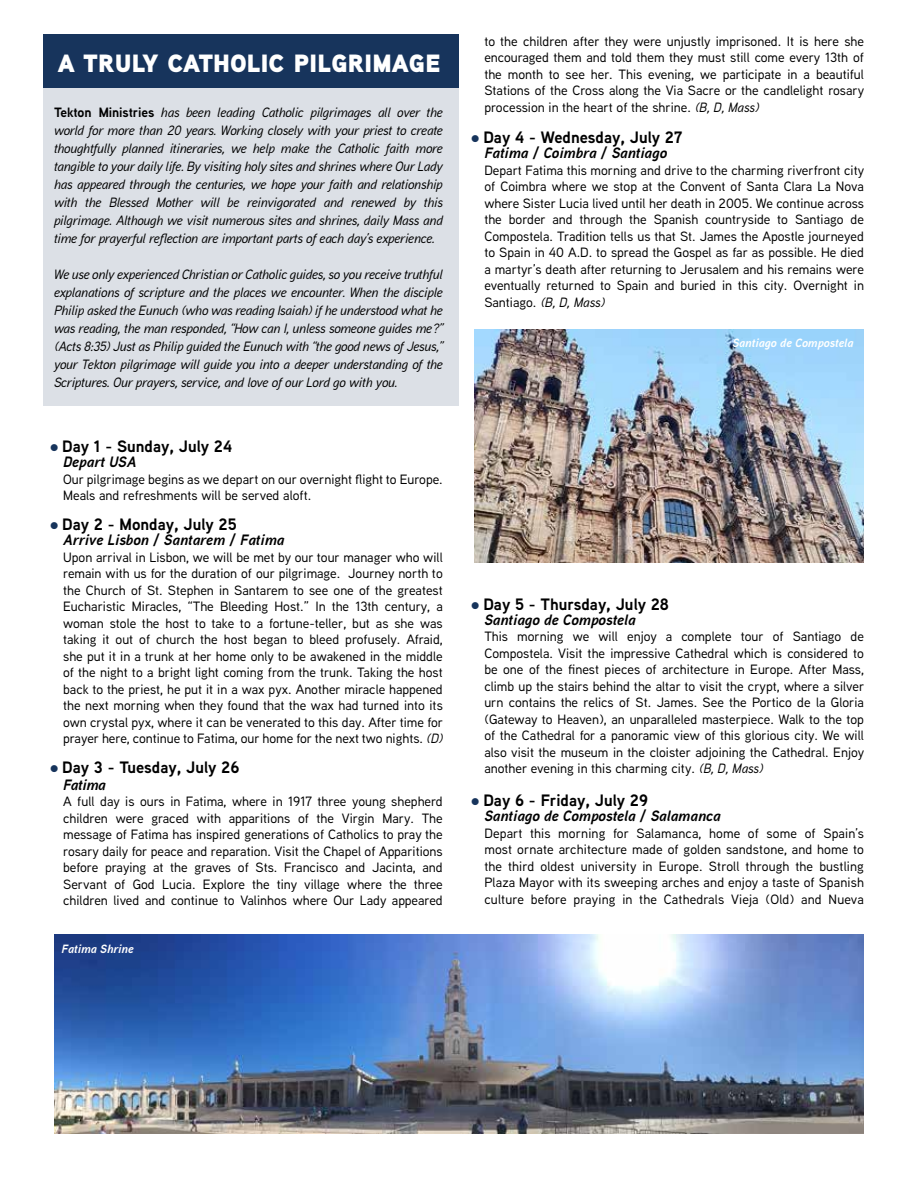
<style>
.page{position:relative;width:918px;height:1188px;background:#fff}
.page>*{position:absolute;margin:0;border:0;box-sizing:border-box;transform-origin:0 0}
.t1{font:900 33px "Aaux Next";letter-spacing:-.03em;color:#fff}
.t2{font:700 16.5px "Aaux Next";color:#000}
.t3{font:italic 700 15px "Aaux Next";color:#000}
.t4{font:500 13.5px/16.5px "Aaux Next";color:#000;text-align:justify}
.t5{font:italic 500 13.5px/18px "Aaux Next";letter-spacing:-.01em;color:#000;text-align:justify}
.t6{font:italic 700 12px "Aaux Next";color:#fff}
.s1{font-weight:700;font-style:normal}
.s2{color:#17345c}
.s3{font-style:italic}
</style>
<div class="page">
<div style="left:43px;top:88px;width:416px;height:318px;background:#dce0e6"></div>
<div style="left:43px;top:34px;width:416px;height:54px;background:#17345c"></div>
<img style="left:54px;top:934px;width:810px;height:200px">
<img style="left:475px;top:329px;width:388px;height:234px">
<h1 class="t1" style="left:57px;top:37px;width:385px">a truly catholic pilgrimage</h1>
<p class="t5" style="left:54px;top:103px;width:390px"><span class="s1">Tekton Ministries</span> has been leading Catholic pilgrimages all over the world for more than 20 years. Working closely with your priest to create thoughtfully planned itineraries, we help make the Catholic faith more tangible to your daily life. By visiting holy sites and shrines where Our Lady has appeared through the centuries, we hope your faith and relationship with the Blessed Mother will be reinvigorated and renewed by this pilgrimage. Although we visit numerous sites and shrines, daily Mass and time for prayerful reflection are important parts of each day’s experience.</p>
<p class="t5" style="left:54px;top:265px;width:390px">We use only experienced Christian or Catholic guides, so you receive truthful explanations of scripture and the places we encounter. When the disciple Philip asked the Eunuch (who was reading Isaiah) if he understood what he was reading, the man responded, “How can I, unless someone guides me?” (Acts 8:35) Just as Philip guided the Eunuch with “the good news of Jesus,” your Tekton pilgrimage will guide you into a deeper understanding of the Scriptures. Our prayers, service, and love of our Lord go with you.</p>
<p class="t2" style="left:50px;top:435px;width:184px"><span class="s2">●</span> Day 1 - Sunday, July 24</p>
<p class="t3" style="left:63px;top:451px;width:75px">Depart USA</p>
<p class="t4" style="left:63px;top:470px;width:381px">Our pilgrimage begins as we depart on our overnight flight to Europe.<br>Meals and refreshments will be served aloft.</p>
<p class="t2" style="left:50px;top:513px;width:189px"><span class="s2">●</span> Day 2 - Monday, July 25</p>
<p class="t3" style="left:63px;top:529px;width:223px">Arrive Lisbon / Santarem / Fatima</p>
<p class="t4" style="left:63px;top:548px;width:381px">Upon arrival in Lisbon, we will be met by our tour manager who will remain with us for the duration of our pilgrimage. Journey north to the Church of St. Stephen in Santarem to see one of the greatest Eucharistic Miracles, “The Bleeding Host.” In the 13th century, a woman stole the host to take to a fortune-teller, but as she was taking it out of church the host began to bleed profusely. Afraid, she put it in a trunk at her home only to be awakened in the middle of the night to a bright light coming from the trunk. Taking the host back to the priest, he put it in a wax pyx. Another miracle happened the next morning when they found that the wax had turned into its own crystal pyx, where it can be venerated to this day. After time for prayer here, continue to Fatima, our home for the next two nights. <span class="s3">(D)</span></p>
<p class="t2" style="left:50px;top:756px;width:191px"><span class="s2">●</span> Day 3 - Tuesday, July 26</p>
<p class="t3" style="left:63px;top:774px;width:44px">Fatima</p>
<p class="t4" style="left:63px;top:793px;width:381px">A full day is ours in Fatima, where in 1917 three young shepherd children were graced with apparitions of the Virgin Mary. The message of Fatima has inspired generations of Catholics to pray the rosary daily for peace and reparation. Visit the Chapel of Apparitions before praying at the graves of Sts. Francisco and Jacinta, and Servant of God Lucia. Explore the tiny village where the three children lived and continue to Valinhos where Our Lady appeared</p>
<p class="t6" style="left:62px;top:940px;width:73px">Fatima Shrine</p>
<p class="t4" style="left:484px;top:32px;width:381px">to the children after they were unjustly imprisoned. It is here she encouraged them and told them they must still come every 13th of the month to see her. This evening, we participate in a beautiful Stations of the Cross along the Via Sacre or the candlelight rosary procession in the heart of the shrine. <span class="s3">(B, D, Mass)</span></p>
<p class="t2" style="left:471px;top:126px;width:213px"><span class="s2">●</span> Day 4 - Wednesday, July 27</p>
<p class="t3" style="left:484px;top:142px;width:184px">Fatima / Coimbra / Santiago</p>
<p class="t4" style="left:484px;top:161px;width:381px">Depart Fatima this morning and drive to the charming riverfront city of Coimbra where we stop at the Convent of Santa Clara La Nova where Sister Lucia lived until her death in 2005. We continue across the border and through the Spanish countryside to Santiago de Compostela. Tradition tells us that St. James the Apostle journeyed to Spain in 40 A.D. to spread the Gospel as far as possible. He died a martyr’s death after returning to Jerusalem and his remains were eventually returned to Spain and buried in this city. Overnight in Santiago. <span class="s3">(B, D, Mass)</span></p>
<p class="t6" style="left:732px;top:334px;width:123px">Santiago de Compostela</p>
<p class="t2" style="left:471px;top:592px;width:200px"><span class="s2">●</span> Day 5 - Thursday, July 28</p>
<p class="t3" style="left:484px;top:609px;width:153px">Santiago de Compostela</p>
<p class="t4" style="left:484px;top:628px;width:381px">This morning we will enjoy a complete tour of Santiago de Compostela. Visit the impressive Cathedral which is considered to be one of the finest pieces of architecture in Europe. After Mass, climb up the stairs behind the altar to visit the crypt, where a silver urn contains the relics of St. James. See the Portico de la Gloria (Gateway to Heaven), an unparalleled masterpiece. Walk to the top of the Cathedral for a panoramic view of this glorious city. We will also visit the museum in the cloister adjoining the Cathedral. Enjoy another evening in this charming city. <span class="s3">(B, D, Mass)</span></p>
<p class="t2" style="left:471px;top:789px;width:179px"><span class="s2">●</span> Day 6 - Friday, July 29</p>
<p class="t3" style="left:484px;top:805px;width:238px">Santiago de Compostela / Salamanca</p>
<p class="t4" style="left:484px;top:824px;width:381px">Depart this morning for Salamanca, home of some of Spain’s most ornate architecture made of golden sandstone, and home to the third oldest university in Europe. Stroll through the bustling Plaza Mayor with its sweeping arches and enjoy a taste of Spanish culture before praying in the Cathedrals Vieja (Old) and Nueva</p>
</div>
